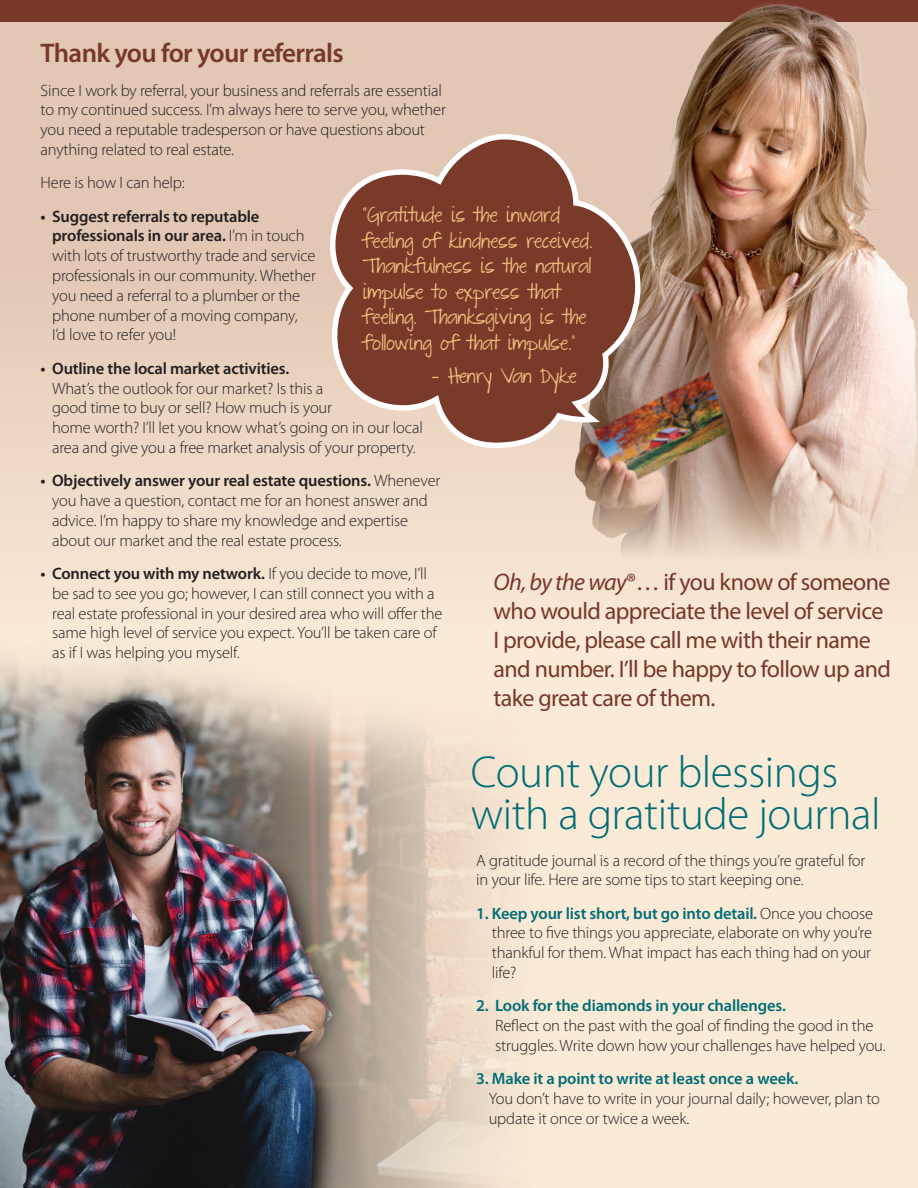
<style>
.page{position:relative;width:918px;height:1188px;background:#fbead6}
.page>*{position:absolute;margin:0;border:0;box-sizing:border-box;transform-origin:0 0}
.t1{font:300 45px/42px "Myriad Pro";letter-spacing:-.01em;color:#006d76}
.t2{font:600 27px "Myriad Pro";letter-spacing:-.025em;color:#783829}
.t3{font:24px/28.8px "Myriad Pro";letter-spacing:-.025em;color:#783829}
.t4{font:18px/25.5px "The Great Escape";letter-spacing:-.01em;color:#f3bf7f}
.t5{font:300 16.5px/19.8px "Myriad Pro";letter-spacing:-.01em;color:#231f20}
.s1{font-weight:600}
.s2{font-style:italic}
.s3{font-weight:600;color:#006d76}
</style>
<div class="page">
<img style="left:0;top:671px;width:505px;height:517px">
<div style="left:0;top:0;width:918px;height:671px;background:linear-gradient(to bottom,#dabdaa,#f9e7d3)"></div>
<div style="left:0;top:0;width:918px;height:22px;background:#783829"></div>
<img style="left:519px;top:2px;width:399px;height:588px">
<svg style="left:322px;top:134px;width:319px;height:314px;background:#996858"></svg>
<p class="t2" style="left:41px;top:36px;width:305px">Thank you for your referrals</p>
<p class="t5" style="left:41px;top:81px;width:407px">Since I work by referral, your business and referrals are essential to my continued success. I’m always here to serve you, whether you need a reputable tradesperson or have questions about anything related to real estate.</p>
<p class="t5" style="left:41px;top:173px;width:146px">Here is how I can help:</p>
<p class="t5" style="left:52px;top:207px;width:265px;text-indent:-11px"><span class="s1">• Suggest referrals to reputable professionals in our area.</span> I’m in touch with lots of trustworthy trade and service professionals in our community. Whether you need a referral to a plumber or the phone number of a moving company,<br>I’d love to refer you!</p>
<p class="t5" style="left:52px;top:359px;width:372px;text-indent:-11px"><span class="s1">• Outline the local market activities.<br></span>What’s the outlook for our market? Is this a<br>good time to buy or sell? How much is your<br>home worth? I’ll let you know what’s going on in our local area and give you a free market analysis of your property.</p>
<p class="t5" style="left:52px;top:471px;width:390px;text-indent:-11px"><span class="s1">• Objectively answer your real estate questions.</span> Whenever you have a question, contact me for an honest answer and advice. I’m happy to share my knowledge and expertise about our market and the real estate process.</p>
<p class="t5" style="left:52px;top:564px;width:392px;text-indent:-11px"><span class="s1">• Connect you with my network.</span> If you decide to move, I’ll be sad to see you go; however, I can still connect you with a real estate professional in your desired area who will offer the same high level of service you expect. You’ll be taken care of as if I was helping you myself.</p>
<p class="t4" style="left:363px;top:203px;width:231px">“Gratitude is the inward feeling of kindness received.<br>Thankfulness is the natural impulse to express that feeling. Thanksgiving is the following of that impulse.”</p>
<p class="t4" style="left:432px;top:364px;width:147px">– Henry Van Dyke</p>
<p class="t3" style="left:494px;top:568px;width:399px"><span class="s2">Oh, by the way</span>®… if you know of someone who would appreciate the level of service I provide, please call me with their name and number. I’ll be happy to follow up and take great care of them.</p>
<p class="t1" style="left:471px;top:751px;width:411px">Count your blessings with a gratitude journal</p>
<p class="t5" style="left:476px;top:850px;width:391px">A gratitude journal is a record of the things you’re grateful for in your life. Here are some tips to start keeping one.</p>
<p class="t5" style="left:492px;top:904px;width:383px;text-align:justify;text-indent:-16px"><span class="s3">1. Keep your list short, but go into detail.</span> Once you choose three to five things you appreciate, elaborate on why you’re thankful for them. What impact has each thing had on your life?</p>
<p class="t5" style="left:495px;top:996px;width:392px;text-indent:-19px"><span class="s3">2. Look for the diamonds in your challenges.<br></span>Reflect on the past with the goal of finding the good in the struggles. Write down how your challenges have helped you.</p>
<p class="t5" style="left:489px;top:1069px;width:393px;text-indent:-12px"><span class="s3">3. Make it a point to write at least once a week.<br></span>You don’t have to write in your journal daily; however, plan to update it once or twice a week.</p>
</div>
